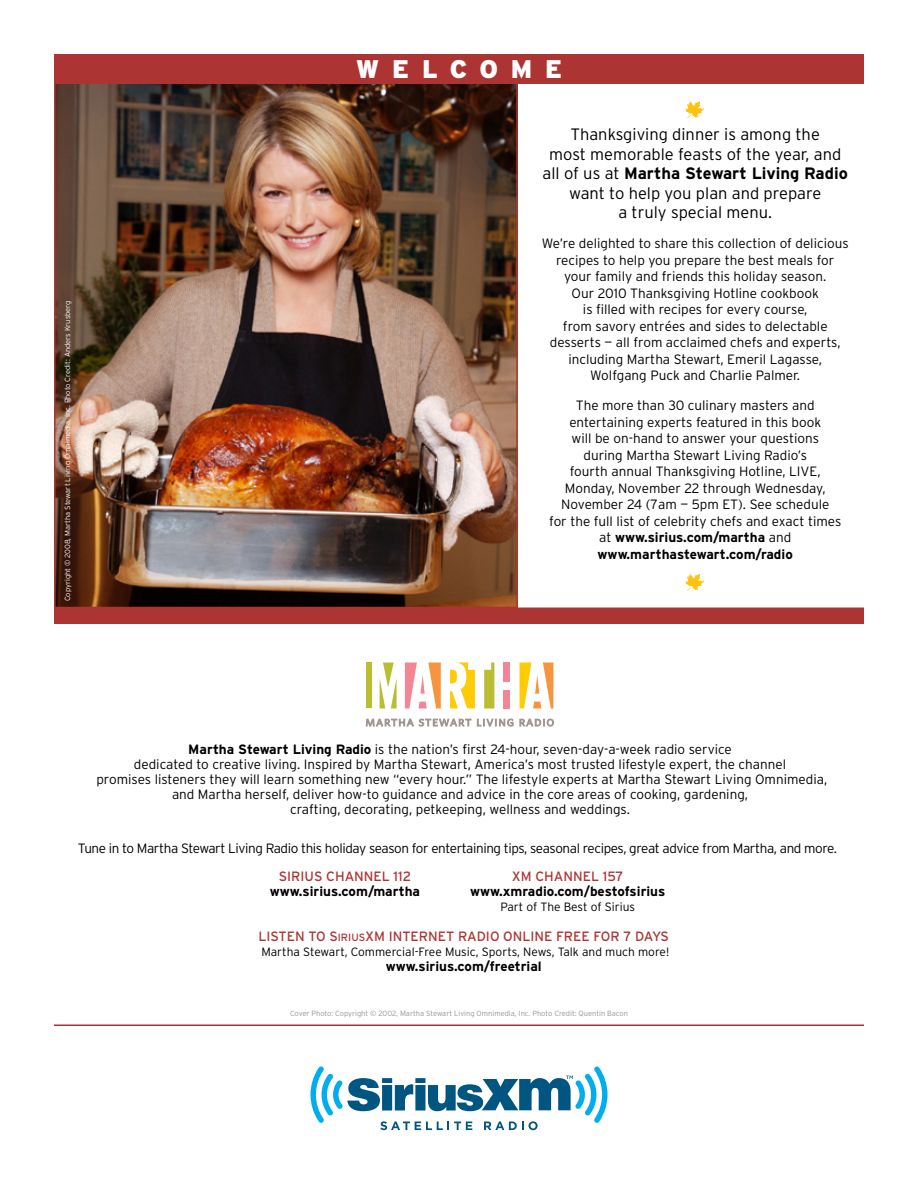
<style>
.page{position:relative;width:918px;height:1188px;background:#fff}
.page>*{position:absolute;margin:0;border:0;box-sizing:border-box;transform-origin:0 0}
.t1{font:900 25.5px "Interstate";color:#fff}
.t2{font:300 16.5px/19.5px "Interstate";color:#000;text-align:center}
.t3{font:300 13.5px/16.5px "Interstate";color:#000;text-align:center}
.t4{font:700 13.5px "Interstate";color:#000}
.t5{font:300 13.5px "Interstate";letter-spacing:-.04em;color:#000}
.t6{font:13.5px "Interstate";color:#ac3534}
.t7{font:300 12px "Interstate";color:#000}
.t8{font:300 7.5px "Interstate";color:#939598}
.t9{font:300 7.5px "Interstate";color:#fff}
.s1{font-weight:700}
.s2{font-weight:300}
.s3{font-size:10.5px}
</style>
<div class="page">
<img style="left:57px;top:84px;width:458px;height:521px">
<div style="left:54px;top:608px;width:810px;height:16px;background:#ac3534"></div>
<div style="left:54px;top:54px;width:810px;height:30px;background:#ac3534"></div>
<svg style="left:405px;top:663px;width:36px;height:45px"></svg>
<svg style="left:520px;top:663px;width:33px;height:45px"></svg>
<div style="left:366px;top:663px;width:5px;height:45px;background:#b9bd32"></div>
<svg style="left:484px;top:663px;width:10px;height:45px"></svg>
<svg style="left:380px;top:663px;width:17px;height:45px"></svg>
<div style="left:504px;top:663px;width:6px;height:19px;background:#f48594"></div>
<div style="left:504px;top:690px;width:6px;height:18px;background:#f48594"></div>
<svg style="left:450px;top:663px;width:25px;height:45px"></svg>
<svg style="left:365px;top:718px;width:189px;height:9px"></svg>
<svg style="left:310px;top:1066px;width:297px;height:64px"></svg>
<svg style="left:685px;top:101px;width:19px;height:17px"></svg>
<svg style="left:685px;top:573px;width:19px;height:18px"></svg>
<hr style="left:54px;top:1024px;width:810px;height:2px;background:#ac3534">
<p class="t9" style="left:63px;top:601px;width:302px;rotate:-90deg">Copyright © 2008, Martha Stewart Living Omnimedia, I nc. Photo Credit: Anders Krusberg</p>
<h1 class="t1" style="left:356px;top:54px;width:28px">WEL</h1>
<h1 class="t1" style="left:450px;top:54px;width:111px">COME</h1>
<p class="t2" style="left:543px;top:125px;width:307px">Thanksgiving dinner is among the<br>most memorable feasts of the year, and all of us at <span class="s1">Martha Stewart Living Radio </span>want to help you plan and prepare<br>a truly special menu.</p>
<p class="t3" style="left:542px;top:235px;width:309px">We’re delighted to share this collection of delicious recipes to help you prepare the best meals for your family and friends this holiday season.<br>Our 2010 Thanksgiving Hotline cookbook<br>is filled with recipes for every course,<br>from savory entrées and sides to delectable desserts — all from acclaimed chefs and experts, including Martha Stewart, Emeril Lagasse, Wolfgang Puck and Charlie Palmer.</p>
<p class="t3" style="left:576px;top:397px;width:240px">The more than 30 culinary masters and</p>
<p class="t3" style="left:569px;top:414px;width:253px">entertaining experts featured in this book</p>
<p class="t3" style="left:571px;top:430px;width:249px">will be on-hand to answer your questions</p>
<p class="t3" style="left:584px;top:447px;width:225px">during Martha Stewart Living Radio’s</p>
<p class="t3" style="left:570px;top:463px;width:227px">fourth annual Thanksgiving Hotline, LIVE</p>
<p class="t3" style="left:817px;top:463px;width:5px">,</p>
<p class="t3" style="left:565px;top:480px;width:262px">Monday, November 22 through Wednesday,</p>
<p class="t3" style="left:561px;top:496px;width:270px">November 24 (7am — 5pm ET). See schedule</p>
<p class="t3" style="left:549px;top:513px;width:294px">for the full list of celebrity chefs and exact times</p>
<p class="t4" style="left:599px;top:530px;width:194px"><span class="s2">at</span> www.sirius.com/martha <span class="s2">and</span></p>
<p class="t4" style="left:598px;top:546px;width:197px">www.marthastewart.com/radio</p>
<p class="t3" style="left:96px;top:742px;width:732px;line-height:15px"><span class="s1">Martha Stewart Living Radio</span> is the nation’s first 24-hour, seven-day-a-week radio service<br>dedicated to creative living. I nspired by Martha Stewart, America’s most trusted lifestyle expert, the channel<br>promises listeners they will learn something new “every hour.” The lifestyle experts at Martha Stewart Living Omnimedia, and Martha herself, deliver how-to guidance and advice in the core areas of cooking, gardening,<br>crafting, decorating, petkeeping, wellness and weddings.</p>
<p class="t5" style="left:78px;top:841px;width:761px">Tune in to Martha Stewart Living Radio this holiday season for entertaining tips, seasonal recipes, great advice from Martha, and more.</p>
<p class="t6" style="left:279px;top:869px;width:134px">SI RI US CHANNEL 112</p>
<p class="t4" style="left:270px;top:884px;width:152px">www.sirius.com/martha</p>
<p class="t6" style="left:512px;top:869px;width:113px">XM CHANNEL 157</p>
<p class="t4" style="left:470px;top:884px;width:197px">www.xmradio.com/bestofsirius</p>
<p class="t7" style="left:500px;top:900px;width:136px">Part of The Best of Sirius</p>
<p class="t6" style="left:258px;top:928px;width:139px">LISTEN TO S<span class="s3">IRIUS</span>XM INTE</p>
<p class="t6" style="left:419px;top:928px;width:19px">RNET</p>
<p class="t6" style="left:458px;top:928px;width:213px">RADIO ONLINE FREE FOR 7 DAYS</p>
<p class="t7" style="left:261px;top:945px;width:409px">Martha Stewart, Commercial-Free Music, Sports, News, Talk and much more!</p>
<p class="t4" style="left:386px;top:959px;width:157px">www.sirius.com/freetrial</p>
<p class="t8" style="left:290px;top:1009px;width:339px">Cover Photo: Copyright © 2002, Martha Stewart Living Omnimedia, I nc. Photo Credit: Quentin Bacon</p>
</div>
